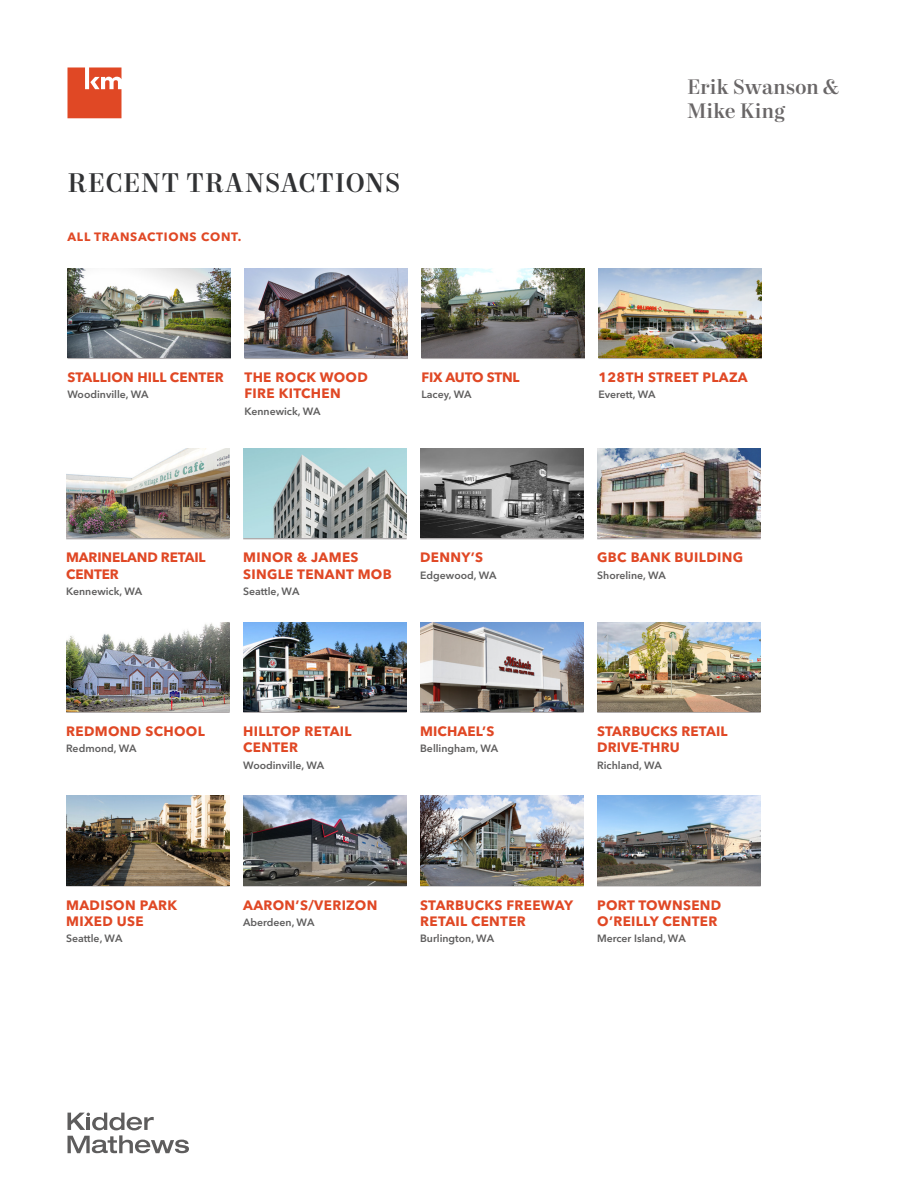
<style>
.page{position:relative;width:918px;height:1188px;background:#fff}
.page>*{position:absolute;margin:0;border:0;box-sizing:border-box;transform-origin:0 0}
.Headline_-_Small_-_A{font:500 27px "Mort Modern 09";letter-spacing:.025em;color:#313234}
.Title_Case_Title_-_A{font:500 21px/24px "Mort Modern 09";letter-spacing:.005em;color:#696667}
.Comp_Name{font:700 13.5px/16.5px "Avenir Next LT Pro";letter-spacing:.025em;color:#e04825}
.Comp_Name-2{font:700 13.5px/16.5px "Avenir Next LT Pro";letter-spacing:-.01em;color:#e04825}
.Subhead_-_Level_1{font:700 12px "Avenir Next LT Pro";letter-spacing:.06em;color:#e04825}
.Comp_Address{font:600 10.5px "Avenir Next LT Pro";color:#5e5d5d}
</style>
<div class="page">
<hr style="left:68px;top:358px;width:163px;height:1px;background:#afabac">
<img style="left:68px;top:268px;width:163px;height:90px">
<hr style="left:244px;top:358px;width:164px;height:1px;background:#afabac">
<img style="left:244px;top:268px;width:164px;height:90px">
<hr style="left:422px;top:358px;width:163px;height:1px;background:#afabac">
<img style="left:422px;top:268px;width:163px;height:90px">
<hr style="left:598px;top:358px;width:164px;height:1px;background:#afabac">
<img style="left:598px;top:268px;width:164px;height:90px">
<hr style="left:66px;top:538px;width:164px;height:1px;background:#afabac">
<img style="left:66px;top:449px;width:164px;height:89px">
<hr style="left:66px;top:711px;width:164px;height:2px;background:#afabac">
<img style="left:66px;top:622px;width:164px;height:89px">
<hr style="left:66px;top:885px;width:164px;height:2px;background:#afabac">
<img style="left:66px;top:796px;width:164px;height:89px">
<hr style="left:243px;top:538px;width:164px;height:1px;background:#afabac">
<img style="left:243px;top:449px;width:164px;height:89px">
<hr style="left:243px;top:711px;width:164px;height:2px;background:#afabac">
<img style="left:243px;top:622px;width:164px;height:89px">
<hr style="left:243px;top:885px;width:164px;height:2px;background:#afabac">
<img style="left:243px;top:796px;width:164px;height:89px">
<hr style="left:420px;top:538px;width:164px;height:1px;background:#afabac">
<img style="left:420px;top:449px;width:164px;height:89px">
<hr style="left:420px;top:711px;width:164px;height:2px;background:#afabac">
<img style="left:420px;top:622px;width:164px;height:89px">
<hr style="left:420px;top:885px;width:164px;height:2px;background:#afabac">
<img style="left:420px;top:796px;width:164px;height:89px">
<hr style="left:597px;top:538px;width:164px;height:1px;background:#afabac">
<img style="left:597px;top:449px;width:164px;height:89px">
<hr style="left:597px;top:711px;width:164px;height:2px;background:#afabac">
<img style="left:597px;top:622px;width:164px;height:89px">
<hr style="left:597px;top:885px;width:164px;height:2px;background:#afabac">
<img style="left:597px;top:796px;width:164px;height:89px">
<svg style="left:67px;top:67px;width:54px;height:51px;background:#e45f41"></svg>
<svg style="left:68px;top:1113px;width:121px;height:40px"></svg>
<p class="Headline_-_Small_-_A" style="left:68px;top:165px;width:334px">RECENT TRANSACTIONS</p>
<p class="Subhead_-_Level_1" style="left:68px;top:230px;width:176px">ALL TRANSACTIONS CONT.</p>
<p class="Comp_Name" style="left:68px;top:369px;width:158px">STALLION HILL CENTER</p>
<p class="Comp_Address" style="left:68px;top:388px;width:83px">Woodinville, WA</p>
<p class="Comp_Name" style="left:244px;top:369px;width:125px">THE ROCK WOOD<br>FIRE KITCHEN</p>
<p class="Comp_Address" style="left:244px;top:405px;width:78px">Kennewick, WA</p>
<p class="Comp_Name-2" style="left:422px;top:369px;width:100px">FIX AUTO STNL</p>
<p class="Comp_Address" style="left:422px;top:388px;width:52px">Lacey, WA</p>
<p class="Title_Case_Title_-_A" style="left:687px;top:76px;width:153px">Erik Swanson &amp;<br>Mike King</p>
<p class="Comp_Name" style="left:598px;top:369px;width:151px">128TH STREET PLAZA</p>
<p class="Comp_Address" style="left:598px;top:388px;width:59px">Everett, WA</p>
<p class="Comp_Name-2" style="left:66px;top:549px;width:141px">MARINELAND RETAIL<br>CENTER</p>
<p class="Comp_Address" style="left:66px;top:585px;width:78px">Kennewick, WA</p>
<p class="Comp_Name" style="left:243px;top:549px;width:150px">MINOR &amp; JAMES<br>SINGLE TENANT MOB</p>
<p class="Comp_Address" style="left:243px;top:585px;width:58px">Seattle, WA</p>
<p class="Comp_Name" style="left:420px;top:549px;width:65px">DENNY’S</p>
<p class="Comp_Address" style="left:420px;top:569px;width:78px">Edgewood, WA</p>
<p class="Comp_Name" style="left:597px;top:549px;width:147px">GBC BANK BUILDING</p>
<p class="Comp_Address" style="left:597px;top:569px;width:70px">Shoreline, WA</p>
<p class="Comp_Name" style="left:66px;top:723px;width:140px">REDMOND SCHOOL</p>
<p class="Comp_Address" style="left:66px;top:742px;width:72px">Redmond, WA</p>
<p class="Comp_Name" style="left:243px;top:723px;width:110px">HILLTOP RETAIL<br>CENTER</p>
<p class="Comp_Address" style="left:243px;top:759px;width:83px">Woodinville, WA</p>
<p class="Comp_Name" style="left:420px;top:723px;width:76px">MICHAEL’S</p>
<p class="Comp_Address" style="left:420px;top:742px;width:80px">Bellingham, WA</p>
<p class="Comp_Name" style="left:597px;top:723px;width:132px">STARBUCKS RETAIL<br>DRIVE-THRU</p>
<p class="Comp_Address" style="left:597px;top:759px;width:66px">Richland, WA</p>
<p class="Comp_Name" style="left:66px;top:896px;width:112px">MADISON PARK<br>MIXED USE</p>
<p class="Comp_Address" style="left:66px;top:932px;width:58px">Seattle, WA</p>
<p class="Comp_Name" style="left:243px;top:896px;width:136px">AARON’S/VERIZON</p>
<p class="Comp_Address" style="left:243px;top:916px;width:73px">Aberdeen, WA</p>
<p class="Comp_Name" style="left:420px;top:896px;width:155px">STARBUCKS FREEWAY<br>RETAIL CENTER</p>
<p class="Comp_Address" style="left:420px;top:932px;width:75px">Burlington, WA</p>
<p class="Comp_Name" style="left:597px;top:896px;width:126px">PORT TOWNSEND<br>O’REILLY CENTER</p>
<p class="Comp_Address" style="left:597px;top:932px;width:90px">Mercer Island, WA</p>
</div>
